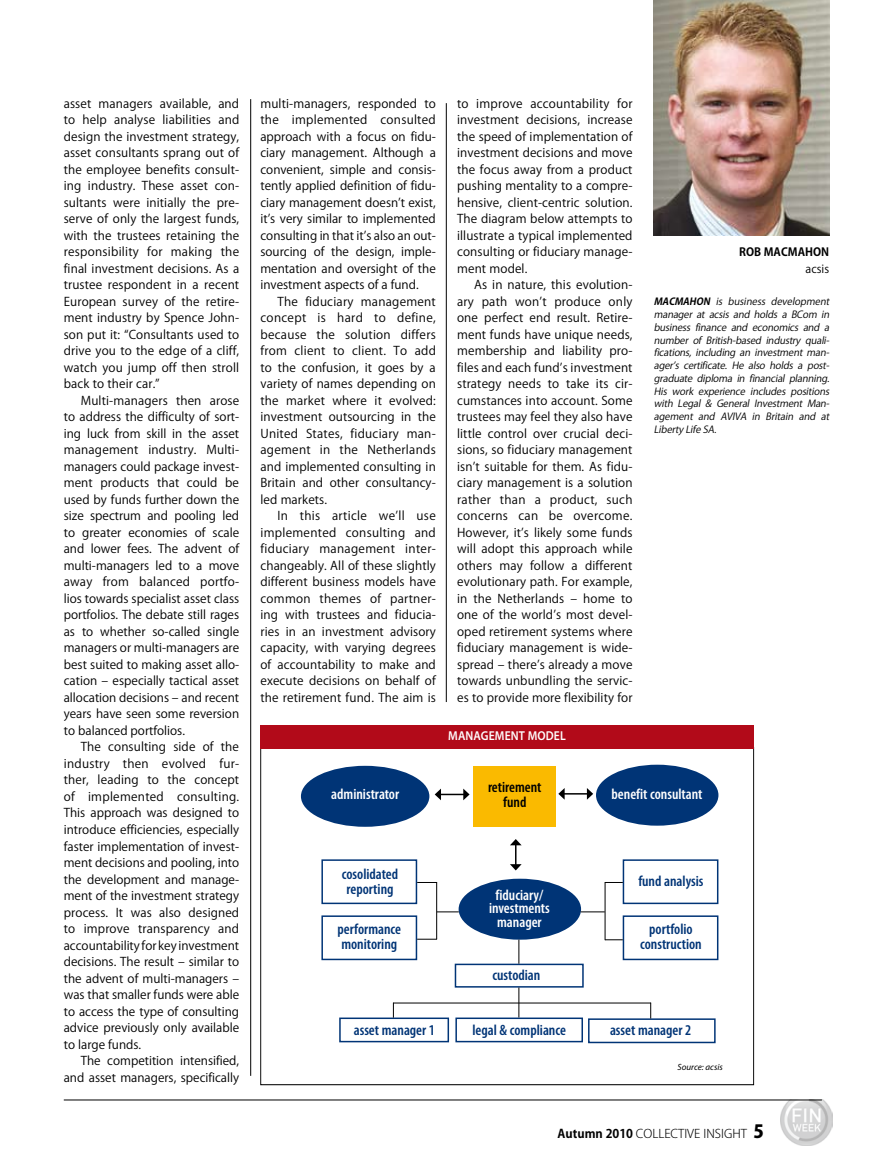
<style>
.page{position:relative;width:893px;height:1170px;background:#fff}
.page>*{position:absolute;margin:0;border:0;box-sizing:border-box;transform-origin:0 0}
.t1{font:600 condensed 15px/15px "Myriad Pro";color:#003476;text-align:center}
.t2{font:600 condensed 15px/13.5px "Myriad Pro";color:#fff;text-align:center}
.t3{font:600 condensed 15px/15px "Myriad Pro";color:#000;text-align:center}
.t4{font:600 12.9px "Myriad Pro";letter-spacing:.01em;color:#fff;scale:.91 1}
.t5{font:12px/16.5px "Koz Go Pro";letter-spacing:.01em;color:#000;text-align:justify}
.t6{font:300 12px "Koz Go Pro";color:#000}
.t7{font:700 11.25px "Koz Go Pro";color:#000}
.t8{font:11.25px "Koz Go Pro";color:#000}
.t9{font:italic 9.75px/12.8px "Koz Go Pro";letter-spacing:-.015em;color:#000;text-align:justify}
.t10{font:italic 9px "Myriad Pro";color:#000}
.s1{font-weight:700}
.s2{font-weight:800;font-size:18px}
</style>
<div class="page">
<hr style="left:250px;top:99px;width:1px;height:976px;background:#000">
<hr style="left:446px;top:103px;width:1px;height:599px;background:#000">
<img style="left:781px;top:1099px;width:52px;height:46px">
<hr style="left:64px;top:1099px;width:758px;height:1px;background:#000">
<div style="left:260px;top:725px;width:494px;height:23px;background:#b20a19"></div>
<div style="left:301px;top:765px;width:128px;height:61px;background:#003476;border-radius:50%"></div>
<div style="left:596px;top:764px;width:122px;height:61px;background:#003476;border-radius:50%"></div>
<div style="left:459px;top:878px;width:122px;height:61px;background:#003476;border-radius:50%"></div>
<div style="left:321px;top:859px;width:96px;height:45px;border:2px solid #003476"></div>
<div style="left:623px;top:859px;width:95px;height:45px;border:2px solid #003476"></div>
<div style="left:474px;top:766px;width:82px;height:60px;background:#faba00"></div>
<div style="left:623px;top:915px;width:95px;height:45px;border:2px solid #003476"></div>
<div style="left:455px;top:963px;width:129px;height:24px;border:2px solid #003476"></div>
<div style="left:339px;top:1017px;width:110px;height:25px;border:2px solid #003476"></div>
<div style="left:455px;top:1017px;width:128px;height:25px;border:2px solid #003476"></div>
<div style="left:588px;top:1018px;width:128px;height:25px;border:2px solid #003476"></div>
<div style="left:321px;top:915px;width:96px;height:45px;border:2px solid #003476"></div>
<svg style="left:437px;top:911px;width:22px;height:1px"></svg>
<svg style="left:581px;top:911px;width:24px;height:1px"></svg>
<svg style="left:558px;top:788px;width:35px;height:11px"></svg>
<hr style="left:440px;top:793px;width:24px;height:2px;background:#000">
<svg style="left:463px;top:788px;width:7px;height:12px"></svg>
<svg style="left:435px;top:788px;width:6px;height:12px"></svg>
<hr style="left:393px;top:1002px;width:258px;height:1px;background:#000">
<svg style="left:417px;top:882px;width:19px;height:1px"></svg>
<svg style="left:606px;top:882px;width:17px;height:1px"></svg>
<svg style="left:417px;top:938px;width:19px;height:1px"></svg>
<svg style="left:393px;top:1002px;width:1px;height:15px"></svg>
<hr style="left:518px;top:987px;width:1px;height:30px;background:#000">
<svg style="left:650px;top:1002px;width:1px;height:16px"></svg>
<hr style="left:605px;top:882px;width:1px;height:58px;background:#000">
<hr style="left:436px;top:882px;width:1px;height:57px;background:#000">
<svg style="left:510px;top:839px;width:12px;height:31px"></svg>
<svg style="left:518px;top:939px;width:1px;height:24px"></svg>
<svg style="left:605px;top:939px;width:18px;height:1px"></svg>
<img style="left:654px;top:0;width:175px;height:235px">
<p class="t5" style="left:64px;top:95px;width:177px">asset managers available, and to help analyse liabilities and design the investment strategy, asset consultants sprang out of the employee benefits consult&shy;ing industry. These asset con&shy;sultants were initially the pre&shy;serve of only the largest funds, with the trustees retaining the responsibility for making the final investment decisions. As a trustee respondent in a recent European survey of the retire&shy;ment industry by Spence John&shy;son put it: “Consultants used to drive you to the edge of a cliff, watch you jump off then stroll back to their car.”</p>
<p class="t5" style="left:64px;top:392px;width:177px;text-indent:17px">Multi-managers then arose to address the difficulty of sort&shy;ing luck from skill in the asset management industry. Multi&shy;managers could package invest&shy;ment products that could be used by funds further down the size spectrum and pooling led to greater economies of scale and lower fees. The advent of multi-managers led to a move away from balanced portfo&shy;lios towards specialist asset class portfolios. The debate still rages as to whether so-called single managers or multi-managers are best suited to making asset allo&shy;cation – especially tactical asset allocation decisions – and recent years have seen some reversion to balanced portfolios.</p>
<p class="t5" style="left:64px;top:739px;width:177px;text-indent:17px">The consulting side of the industry then evolved fur&shy;ther, leading to the concept of implemented consulting.<br>This approach was designed to introduce efficiencies, especially faster implementation of invest&shy;ment decisions and pooling, into the development and manage&shy;ment of the investment strategy process. It was also designed to improve transparency and accountability for key investment decisions. The result – similar to the advent of multi-managers – was that smaller funds were able to access the type of consulting advice previously only available to large funds.</p>
<p class="t5" style="left:64px;top:1052px;width:177px;text-align:right">The competition intensified, and asset managers, specifically</p>
<p class="t5" style="left:260px;top:95px;width:177px">multi-managers, responded to the implemented consulted approach with a focus on fidu&shy;ciary management. Although a convenient, simple and consis&shy;tently applied definition of fidu&shy;ciary management doesn’t exist, it’s very similar to implemented consulting in that it’s also an out&shy;sourcing of the design, imple&shy;mentation and oversight of the investment aspects of a fund.</p>
<p class="t5" style="left:260px;top:293px;width:177px;text-indent:17px">The fiduciary management concept is hard to define, because the solution differs from client to client. To add to the confusion, it goes by a variety of names depending on the market where it evolved: investment outsourcing in the United States, fiduciary man&shy;agement in the Netherlands and implemented consulting in Britain and other consultancy&shy;led markets.</p>
<p class="t5" style="left:260px;top:508px;width:177px;text-indent:17px">In this article we’ll use implemented consulting and fiduciary management inter&shy;changeably. All of these slightly different business models have common themes of partner&shy;ing with trustees and fiducia&shy;ries in an investment advisory capacity, with varying degrees of accountability to make and execute decisions on behalf of the retirement fund. The aim is</p>
<p class="t5" style="left:457px;top:95px;width:177px">to improve accountability for investment decisions, increase the speed of implementation of investment decisions and move the focus away from a product pushing mentality to a compre&shy;hensive, client-centric solution.<br>The diagram below attempts to illustrate a typical implemented consulting or fiduciary manage&shy;ment model.</p>
<p class="t5" style="left:457px;top:277px;width:177px;text-indent:17px">As in nature, this evolution&shy;ary path won’t produce only one perfect end result. Retire&shy;ment funds have unique needs, membership and liability pro&shy;files and each fund’s investment strategy needs to take its cir&shy;cumstances into account. Some trustees may feel they also have little control over crucial deci&shy;sions, so fiduciary management isn’t suitable for them. As fidu&shy;ciary management is a solution rather than a product, such concerns can be overcome.<br>However, it’s likely some funds will adopt this approach while others may follow a different evolutionary path. For example, in the Netherlands – home to one of the world’s most devel&shy;oped retirement systems where fiduciary management is wide&shy;spread – there’s already a move towards unbundling the servic&shy;es to provide more flexibility for</p>
<p class="t4" style="left:448px;top:727px;width:131px">MANAGEMENT MODEL</p>
<p class="t7" style="left:739px;top:245px;width:92px">ROB MACMAHON</p>
<p class="t8" style="left:806px;top:261px;width:25px">acsis</p>
<p class="t9" style="left:654px;top:295px;width:179px"><span class="s1">MACMAHON</span> is business development manager at acsis and holds a BCom in business finance and economics and a number of British-based industry quali&shy;fications, including an investment man&shy;ager’s certificate. He also holds a post&shy;graduate diploma in financial planning.<br>His work experience includes positions with Legal &amp; General Investment Man&shy;agement and AVIVA in Britain and at Liberty Life SA.</p>
<p class="t3" style="left:488px;top:779px;width:55px">retirement fund</p>
<p class="t2" style="left:331px;top:786px;width:69px">administrator</p>
<p class="t2" style="left:611px;top:786px;width:93px">benefit consultant</p>
<p class="t1" style="left:342px;top:866px;width:58px">cosolidated reporting</p>
<p class="t1" style="left:337px;top:920px;width:65px;text-align:left">performance monitoring</p>
<p class="t1" style="left:640px;top:920px;width:63px">portfolio construction</p>
<p class="t1" style="left:638px;top:873px;width:67px">fund analysis</p>
<p class="t2" style="left:489px;top:887px;width:62px">fiduciary/ investments manager</p>
<p class="t1" style="left:492px;top:967px;width:50px">custodian</p>
<p class="t1" style="left:354px;top:1021px;width:83px">asset manager 1</p>
<p class="t1" style="left:472px;top:1021px;width:95px">legal &amp; compliance</p>
<p class="t1" style="left:610px;top:1021px;width:83px">asset manager 2</p>
<p class="t10" style="left:678px;top:1061px;width:47px">Source: acsis</p>
<p class="t6" style="left:558px;top:1125px;width:208px"><span class="s1">Autumn 2010</span> COLLECTIVE INSIGHT <span class="s2">5</span></p>
</div>
